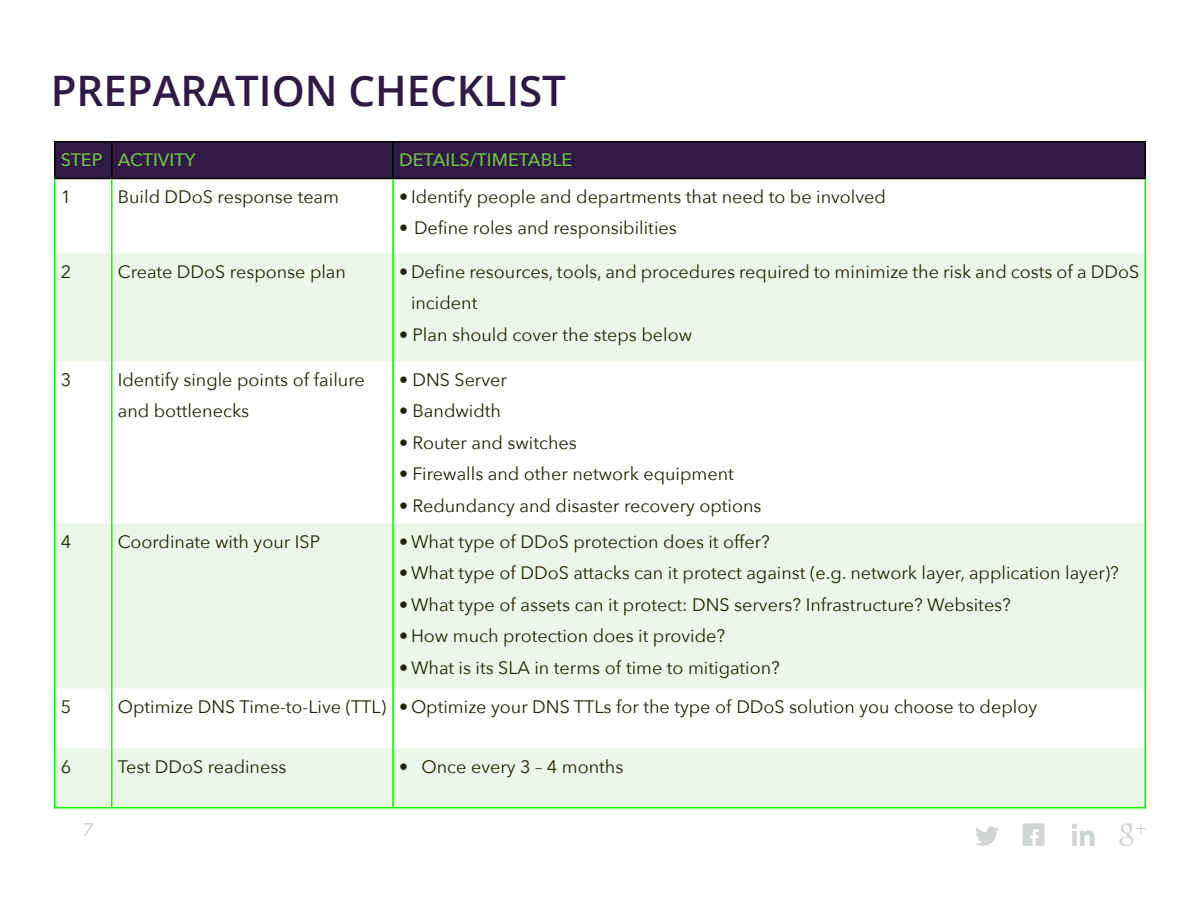
<style>
.page{position:relative;width:1200px;height:900px;background:#fff}
.page>*{position:absolute;margin:0;border:0;box-sizing:border-box;transform-origin:0 0}
.t1{font:600 42px "Open Sans";color:#2f1a45}
.t2{font:18px/31.5px "Avenir Next";color:#220}
.t3{font:500 18px "Avenir Next";color:#75c044}
.t4{font:italic 18px "Lato";color:#d1d3d4}
</style>
<div class="page">
<svg style="left:976px;top:826px;width:23px;height:20px"></svg>
<svg style="left:1023px;top:823px;width:22px;height:23px"></svg>
<svg style="left:1072px;top:823px;width:22px;height:23px"></svg>
<svg style="left:1119px;top:823px;width:27px;height:23px"></svg>
<div style="left:56px;top:142px;width:1088px;height:36px;background:#2f1a45"></div>
<div style="left:56px;top:254px;width:1088px;height:108px;background:#ecf8e7"></div>
<div style="left:56px;top:524px;width:1088px;height:164px;background:#ecf8e7"></div>
<div style="left:56px;top:748px;width:1088px;height:59px;background:#ebf7e7"></div>
<hr style="left:54px;top:141px;width:58px;height:1px;background:#000">
<hr style="left:54px;top:142px;width:2px;height:36px;background:#000">
<hr style="left:112px;top:141px;width:281px;height:1px;background:#000">
<hr style="left:111px;top:142px;width:1px;height:36px;background:#000">
<hr style="left:393px;top:141px;width:753px;height:1px;background:#000">
<hr style="left:392px;top:142px;width:2px;height:36px;background:#000">
<hr style="left:1144px;top:142px;width:2px;height:36px;background:#000">
<hr style="left:54px;top:178px;width:58px;height:1px;background:#000">
<hr style="left:112px;top:178px;width:281px;height:1px;background:#000">
<hr style="left:393px;top:178px;width:753px;height:1px;background:#000">
<hr style="left:111px;top:179px;width:1px;height:75px;background:#0f0">
<hr style="left:392px;top:179px;width:2px;height:75px;background:#0f0">
<hr style="left:111px;top:254px;width:1px;height:108px;background:#0f0">
<hr style="left:392px;top:254px;width:2px;height:108px;background:#0f0">
<hr style="left:111px;top:362px;width:1px;height:162px;background:#0f0">
<hr style="left:392px;top:362px;width:2px;height:162px;background:#0f0">
<hr style="left:111px;top:524px;width:1px;height:164px;background:#0f0">
<hr style="left:392px;top:524px;width:2px;height:164px;background:#0f0">
<hr style="left:111px;top:688px;width:1px;height:60px;background:#0f0">
<hr style="left:392px;top:688px;width:2px;height:60px;background:#0f0">
<hr style="left:111px;top:748px;width:1px;height:59px;background:#0f0">
<hr style="left:392px;top:748px;width:2px;height:59px;background:#0f0">
<hr style="left:54px;top:179px;width:2px;height:75px;background:#0f0">
<hr style="left:1144px;top:179px;width:2px;height:75px;background:#0f0">
<hr style="left:54px;top:254px;width:2px;height:108px;background:#0f0">
<hr style="left:1144px;top:254px;width:2px;height:108px;background:#0f0">
<hr style="left:54px;top:362px;width:2px;height:162px;background:#0f0">
<hr style="left:1144px;top:362px;width:2px;height:162px;background:#0f0">
<hr style="left:54px;top:524px;width:2px;height:164px;background:#0f0">
<hr style="left:1144px;top:524px;width:2px;height:164px;background:#0f0">
<hr style="left:54px;top:688px;width:2px;height:60px;background:#0f0">
<hr style="left:1144px;top:688px;width:2px;height:60px;background:#0f0">
<hr style="left:54px;top:748px;width:2px;height:59px;background:#0f0">
<hr style="left:1144px;top:748px;width:2px;height:59px;background:#0f0">
<hr style="left:54px;top:807px;width:58px;height:1px;background:#0f0">
<hr style="left:112px;top:807px;width:281px;height:1px;background:#0f0">
<hr style="left:393px;top:807px;width:753px;height:1px;background:#0f0">
<h1 class="t1" style="left:51px;top:62px;width:517px">PREPARATION CHECKLIST</h1>
<p class="t3" style="left:61px;top:144px;width:136px">STEP ACTIVITY</p>
<p class="t3" style="left:399px;top:144px;width:175px">DETAILS/TIMETABLE</p>
<p class="t2" style="left:61px;top:180px;width:12px">1</p>
<p class="t2" style="left:118px;top:180px;width:223px">Build DDoS response team</p>
<p class="t2" style="left:399px;top:180px;width:488px">• Identify people and departments that need to be involved</p>
<p class="t2" style="left:399px;top:211px;width:279px">• Define roles and responsibilities</p>
<p class="t2" style="left:61px;top:255px;width:12px">2</p>
<p class="t2" style="left:118px;top:255px;width:230px">Create DDoS response plan</p>
<p class="t2" style="left:411px;top:255px;width:730px;text-indent:-12px">• Define resources, tools, and procedures required to minimize the risk and costs of a DDoS incident</p>
<p class="t2" style="left:399px;top:318px;width:295px">• Plan should cover the steps below</p>
<p class="t2" style="left:61px;top:363px;width:12px">3</p>
<p class="t2" style="left:118px;top:363px;width:249px">Identify single points of failure and bottlenecks</p>
<p class="t2" style="left:399px;top:363px;width:110px">• DNS Server</p>
<p class="t2" style="left:399px;top:394px;width:104px">• Bandwidth</p>
<p class="t2" style="left:399px;top:426px;width:179px">• Router and switches</p>
<p class="t2" style="left:399px;top:457px;width:336px">• Firewalls and other network equipment</p>
<p class="t2" style="left:399px;top:489px;width:364px">• Redundancy and disaster recovery options</p>
<p class="t2" style="left:61px;top:525px;width:12px">4</p>
<p class="t2" style="left:118px;top:525px;width:204px">Coordinate with your ISP</p>
<p class="t2" style="left:399px;top:525px;width:372px">• What type of DDoS protection does it offer?</p>
<p class="t2" style="left:399px;top:556px;width:721px">• What type of DDoS attacks can it protect against (e.g. network layer, application layer)?</p>
<p class="t2" style="left:399px;top:588px;width:613px">• What type of assets can it protect: DNS servers? Infrastructure? Websites?</p>
<p class="t2" style="left:399px;top:619px;width:328px">• How much protection does it provide?</p>
<p class="t2" style="left:399px;top:651px;width:382px">• What is its SLA in terms of time to mitigation?</p>
<p class="t2" style="left:61px;top:690px;width:12px">5</p>
<p class="t2" style="left:118px;top:690px;width:921px">Optimize DNS Time-to-Live (TTL) • Optimize your DNS TTLs for the type of DDoS solution you choose to deploy</p>
<p class="t2" style="left:61px;top:750px;width:12px">6</p>
<p class="t2" style="left:118px;top:750px;width:170px">Test DDoS readiness</p>
<p class="t2" style="left:399px;top:750px;width:226px">• Once every 3 – 4 months</p>
<p class="t4" style="left:82px;top:819px;width:12px">7</p>
</div>
